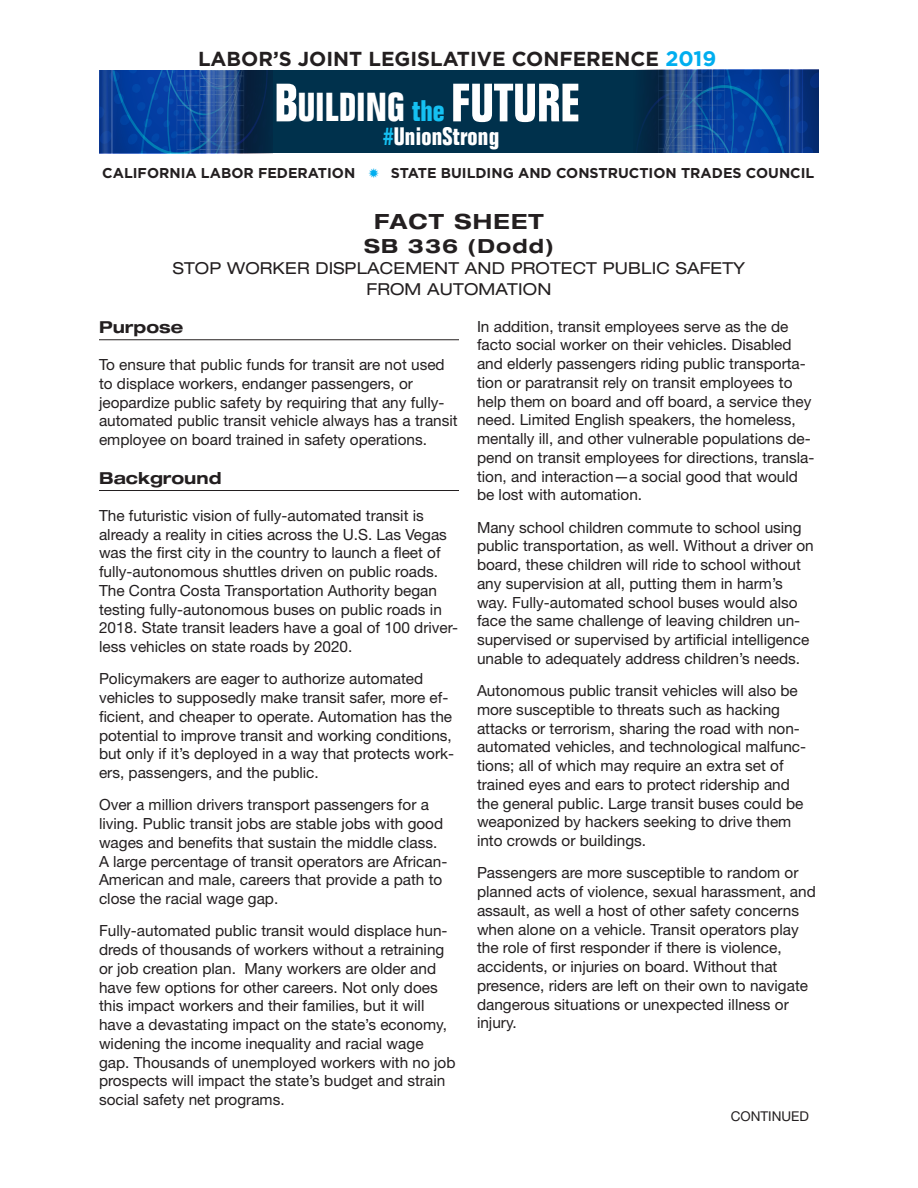
<style>
.page{position:relative;width:918px;height:1188px;background:#fff}
.page>*{position:absolute;margin:0;border:0;box-sizing:border-box;transform-origin:0 0}
.t1{font:700 condensed 52.8px "Folio";color:#fff}
.t2{font:700 condensed 24.75px "Folio";letter-spacing:.01em;color:#fff}
._1__FACT_SHEET{font:700 expanded 21px "Helvetica Neue";letter-spacing:.06em;color:#231f20}
.t3{font:700 20.25px "Gotham";color:#231f20}
._2__BILL_NO_AND_AUTH{font:700 expanded 19.5px "Helvetica Neue";letter-spacing:.06em;color:#231f20}
._3__BILL_NAME{font:expanded 16.5px/21px "Helvetica Neue";letter-spacing:.01em;color:#231f20;text-align:center}
._4__HEADER_FOR_TEXT{font:700 expanded 16.5px "Helvetica Neue";color:#231f20}
._5__TEXT_10_25_12_25{font:15.3px/18.8px "Helvetica Neue";color:#231f20}
.t4{font:700 14.25px "Gotham";color:#231f20}
._5__TEXT_10_25_12_25-2{font:13.5px "Helvetica Neue";color:#231f20}
.s1{font-size:21px;color:#00aeef}
.s2{font-size:39.6px}
.s3{font-size:29.1px;color:#15c0f2}
.s4{color:#15c0f2}
</style>
<div class="page">
<div style="left:99px;top:70px;width:720px;height:83px;background:#00314c"></div>
<svg style="left:99px;top:70px;width:170px;height:83px;background:#11438e"></svg>
<svg style="left:637px;top:69px;width:182px;height:84px;background:#0f408a"></svg>
<hr style="left:99px;top:339px;width:360px;height:1px;background:#231f20">
<hr style="left:99px;top:490px;width:360px;height:1px;background:#231f20">
<p class="t3" style="left:198px;top:48px;width:520px">LABOR’S JOINT LEGISLATIVE CONFERENCE <span class="s1">2019</span></p>
<p class="t1" style="left:274px;top:74px;width:307px">B<span class="s2">UILDING</span> <span class="s3">the</span> FUTURE</p>
<p class="t2" style="left:383px;top:122px;width:118px"><span class="s4">#</span>UnionStrong</p>
<p class="t4" style="left:102px;top:165px;width:255px">CALIFORNIA LABOR FEDERATION</p>
<p class="t4" style="left:391px;top:165px;width:425px">STATE BUILDING AND CONSTRUCTION TRADES COUNCIL</p>
<p class="_1__FACT_SHEET" style="left:374px;top:208px;width:171px">FACT SHEET</p>
<p class="_2__BILL_NO_AND_AUTH" style="left:364px;top:234px;width:191px">SB 336 (Dodd)</p>
<p class="_3__BILL_NAME" style="left:173px;top:258px;width:574px">STOP WORKER DISPLACEMENT AND PROTECT PUBLIC SAFETY<br>FROM AUTOMATION</p>
<p class="_4__HEADER_FOR_TEXT" style="left:99px;top:317px;width:86px">Purpose</p>
<p class="_5__TEXT_10_25_12_25" style="left:99px;top:355px;width:360px">To ensure that public funds for transit are not used to displace workers, endanger passengers, or jeopardize public safety by requiring that any fully&shy;automated public transit vehicle always has a transit employee on board trained in safety operations.</p>
<p class="_4__HEADER_FOR_TEXT" style="left:99px;top:468px;width:124px">Background</p>
<p class="_5__TEXT_10_25_12_25" style="left:99px;top:506px;width:361px">The futuristic vision of fully-automated transit is already a reality in cities across the U.S. Las Vegas was the first city in the country to launch a fleet of fully-autonomous shuttles driven on public roads.<br>The Contra Costa Transportation Authority began testing fully-autonomous buses on public roads in 2018. State transit leaders have a goal of 100 driver&shy;less vehicles on state roads by 2020.</p>
<p class="_5__TEXT_10_25_12_25" style="left:99px;top:669px;width:357px">Policymakers are eager to authorize automated vehicles to supposedly make transit safer, more ef&shy;ficient, and cheaper to operate. Automation has the potential to improve transit and working conditions, but only if it’s deployed in a way that protects work&shy;ers, passengers, and the public.</p>
<p class="_5__TEXT_10_25_12_25" style="left:99px;top:795px;width:350px">Over a million drivers transport passengers for a living. Public transit jobs are stable jobs with good wages and benefits that sustain the middle class.<br>A large percentage of transit operators are African-American and male, careers that provide a path to close the racial wage gap.</p>
<p class="_5__TEXT_10_25_12_25" style="left:99px;top:921px;width:358px">Fully-automated public transit would displace hun&shy;dreds of thousands of workers without a retraining or job creation plan. Many workers are older and have few options for other careers. Not only does this impact workers and their families, but it will have a devastating impact on the state’s economy, widening the income inequality and racial wage gap. Thousands of unemployed workers with no job prospects will impact the state’s budget and strain social safety net programs.</p>
<p class="_5__TEXT_10_25_12_25-2" style="left:731px;top:1108px;width:80px">CONTINUED</p>
<p class="_5__TEXT_10_25_12_25" style="left:477px;top:317px;width:339px">In addition, transit employees serve as the de facto social worker on their vehicles. Disabled and elderly passengers riding public transporta&shy;tion or paratransit rely on transit employees to help them on board and off board, a service they need. Limited English speakers, the homeless, mentally ill, and other vulnerable populations de&shy;pend on transit employees for directions, transla&shy;tion, and interaction—a social good that would be lost with automation.</p>
<p class="_5__TEXT_10_25_12_25" style="left:477px;top:518px;width:338px">Many school children commute to school using public transportation, as well. Without a driver on board, these children will ride to school without any supervision at all, putting them in harm’s way. Fully-automated school buses would also face the same challenge of leaving children un&shy;supervised or supervised by artificial intelligence unable to adequately address children’s needs.</p>
<p class="_5__TEXT_10_25_12_25" style="left:477px;top:681px;width:331px">Autonomous public transit vehicles will also be more susceptible to threats such as hacking attacks or terrorism, sharing the road with non&shy;automated vehicles, and technological malfunc&shy;tions; all of which may require an extra set of trained eyes and ears to protect ridership and the general public. Large transit buses could be weaponized by hackers seeking to drive them into crowds or buildings.</p>
<p class="_5__TEXT_10_25_12_25" style="left:477px;top:863px;width:340px">Passengers are more susceptible to random or planned acts of violence, sexual harassment, and assault, as well a host of other safety concerns when alone on a vehicle. Transit operators play the role of first responder if there is violence, accidents, or injuries on board. Without that presence, riders are left on their own to navigate dangerous situations or unexpected illness or injury.</p>
</div>
